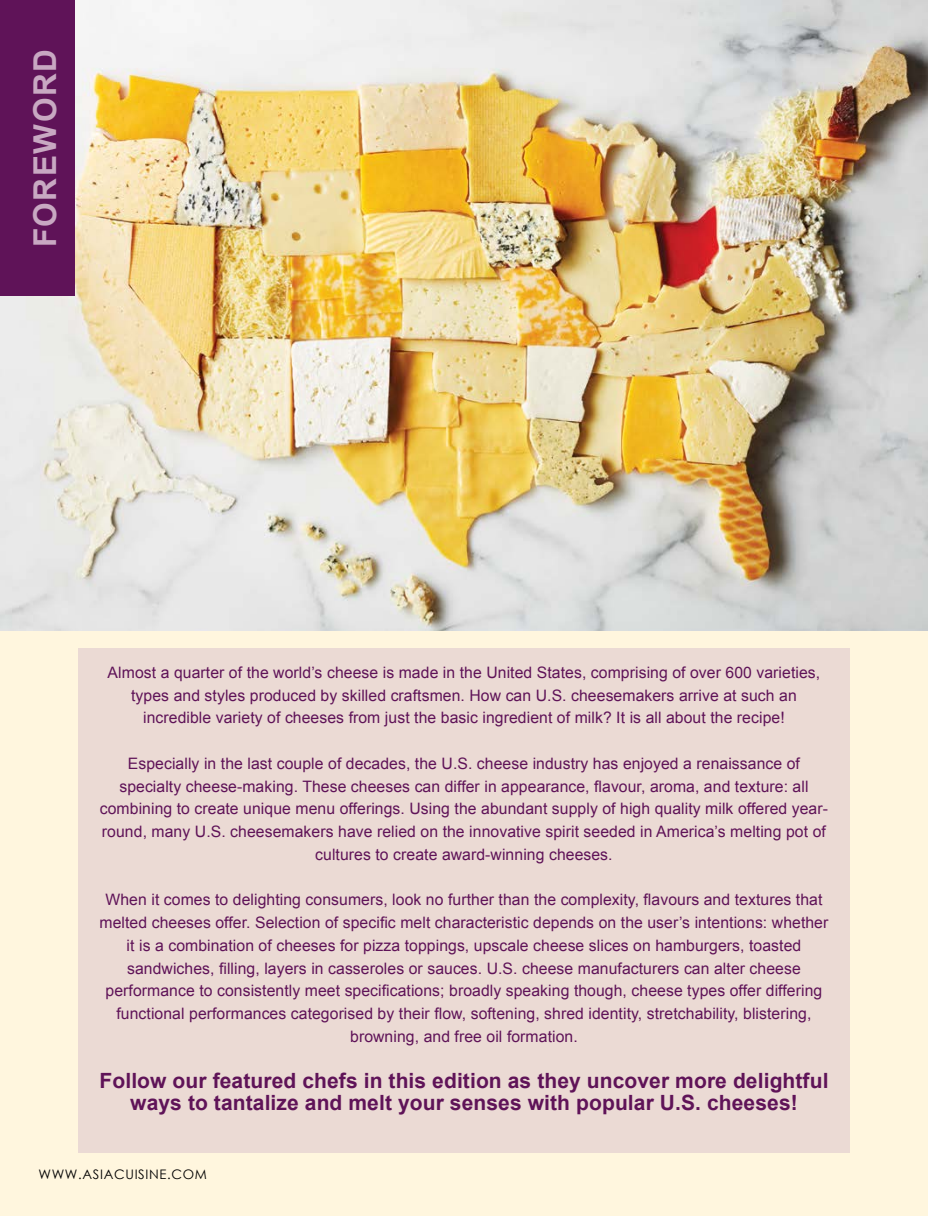
<style>
.page{position:relative;width:928px;height:1216px;background:#fff}
.page>*{position:absolute;margin:0;border:0;box-sizing:border-box;transform-origin:0 0}
.t1{font:700 31.5px "Arial";letter-spacing:.05em;color:#c8a8c2}
.t2{font:700 21px/22.8px "Arial";letter-spacing:.005em;color:#5f1358;text-align:center}
.t3{font:15.75px/22.8px "Arial";letter-spacing:.005em;color:#5f1358;text-align:center}
.t4{font:13.12px "Century Gothic";letter-spacing:.05em;color:#000}
</style>
<div class="page">
<div style="left:0;top:0;width:928px;height:1215px;background:#fff6de"></div>
<img style="left:0;top:0;width:928px;height:630px">
<div style="left:78px;top:648px;width:772px;height:504px;background:#ebdad4"></div>
<div style="left:0;top:0;width:74px;height:296px;background:#5f1358"></div>
<h1 class="t1" style="left:24px;top:247px;width:200px;rotate:-90deg">FOREWORD</h1>
<p class="t3" style="left:108px;top:661px;width:714px">Almost a quarter of the world’s cheese is made in the United States, comprising of over 600 varieties, types and styles produced by skilled craftsmen. How can U.S. cheesemakers arrive at such an incredible variety of cheeses from just the basic ingredient of milk? It is all about the recipe!</p>
<p class="t3" style="left:100px;top:752px;width:729px">Especially in the last couple of decades, the U.S. cheese industry has enjoyed a renaissance of specialty cheese-making. These cheeses can differ in appearance, flavour, aroma, and texture: all combining to create unique menu offerings. Using the abundant supply of high quality milk offered year&shy;round, many U.S. cheesemakers have relied on the innovative spirit seeded in America’s melting pot of cultures to create award-winning cheeses.</p>
<p class="t3" style="left:99px;top:888px;width:730px">When it comes to delighting consumers, look no further than the complexity, flavours and textures that melted cheeses offer. Selection of specific melt characteristic depends on the user’s intentions: whether it is a combination of cheeses for pizza toppings, upscale cheese slices on hamburgers, toasted sandwiches, filling, layers in casseroles or sauces. U.S. cheese manufacturers can alter cheese performance to consistently meet specifications; broadly speaking though, cheese types offer differing functional performances categorised by their flow, softening, shred identity, stretchability, blistering, browning, and free oil formation.</p>
<h2 class="t2" style="left:99px;top:1069px;width:730px">Follow our featured chefs in this edition as they uncover more delightful ways to tantalize and melt your senses with popular U.S. cheeses!</h2>
<p class="t4" style="left:38px;top:1164px;width:170px">WWW.ASIACUISINE.COM</p>
</div>
